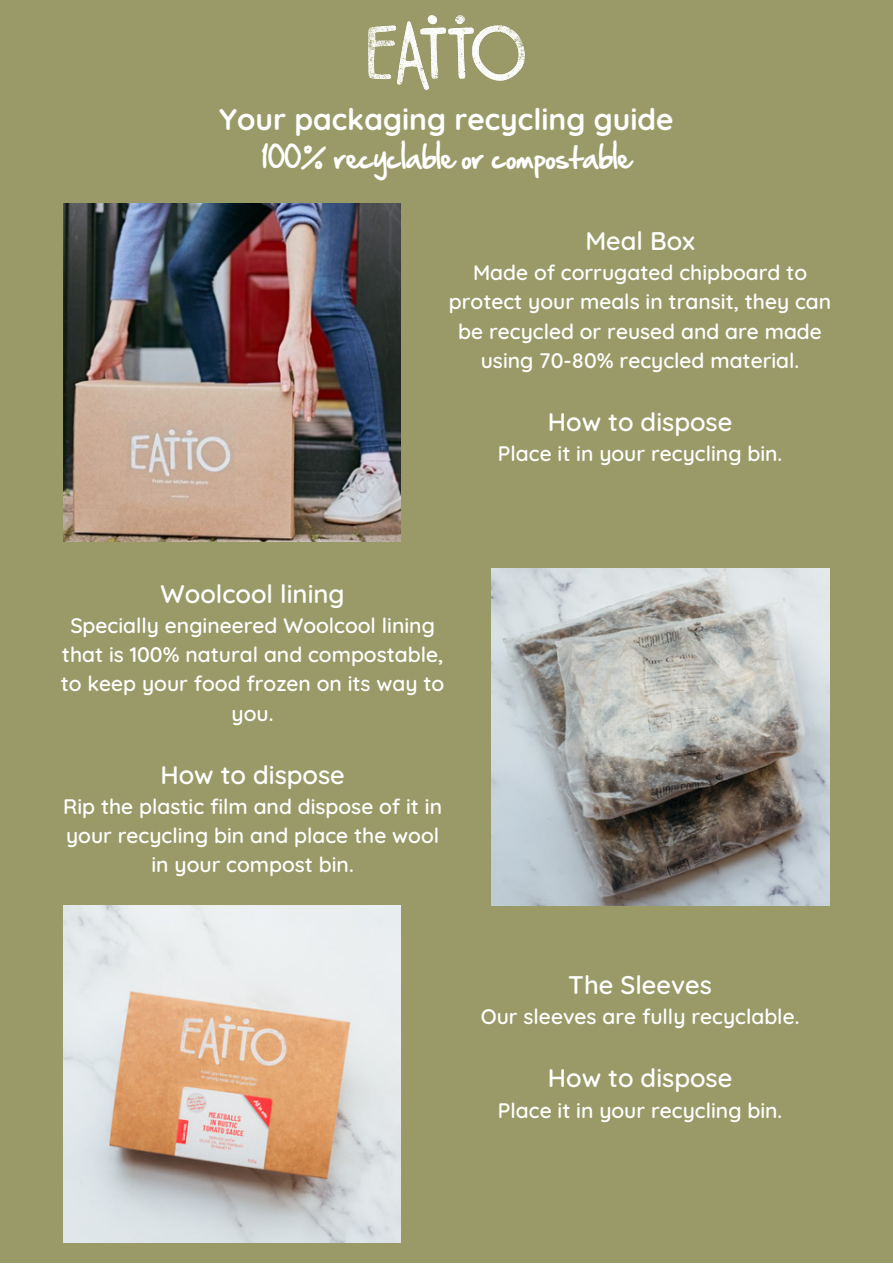
<style>
.page{position:relative;width:893px;height:1264px;background:#fff}
.page>*{position:absolute;margin:0;border:0;box-sizing:border-box;transform-origin:0 0}
.t1{font:700 30px "Quicksand";color:#fff}
.t2{font:600 25.5px "Quicksand";color:#fff}
.t3{font:25.5px "Sean";color:#fff}
.t4{font:600 21px/29.2px "Quicksand";color:#fff;text-align:center}
</style>
<div class="page">
<div style="left:0;top:0;width:892px;height:1262px;background:#999a68"></div>
<img style="left:368px;top:16px;width:156px;height:74px">
<img style="left:63px;top:204px;width:338px;height:337px">
<img style="left:492px;top:568px;width:337px;height:337px">
<img style="left:63px;top:905px;width:338px;height:337px">
<h1 class="t1" style="left:219px;top:100px;width:456px">Your packaging recycling guide</h1>
<p class="t3" style="left:262px;top:135px;width:370px">100% recyclable or compostable</p>
<p class="t2" style="left:585px;top:224px;width:111px">Meal Box</p>
<p class="t4" style="left:449px;top:258px;width:384px">Made of corrugated chipboard to protect your meals in transit, they can be recycled or reused and are made using 70-80% recycled material.</p>
<p class="t2" style="left:547px;top:405px;width:186px">How to dispose</p>
<p class="t4" style="left:498px;top:439px;width:286px">Place it in your recycling bin.</p>
<p class="t2" style="left:161px;top:577px;width:185px">Woolcool lining</p>
<p class="t4" style="left:61px;top:610px;width:385px">Specially engineered Woolcool lining that is 100% natural and compostable, to keep your food frozen on its way to you.</p>
<p class="t2" style="left:160px;top:758px;width:186px">How to dispose</p>
<p class="t4" style="left:63px;top:791px;width:380px">Rip the plastic film and dispose of it in your recycling bin and place the wool in your compost bin.</p>
<p class="t2" style="left:568px;top:968px;width:145px">The Sleeves</p>
<p class="t4" style="left:480px;top:1001px;width:320px">Our sleeves are fully recyclable.</p>
<p class="t2" style="left:547px;top:1061px;width:186px">How to dispose</p>
<p class="t4" style="left:498px;top:1094px;width:286px">Place it in your recycling bin.</p>
</div>
